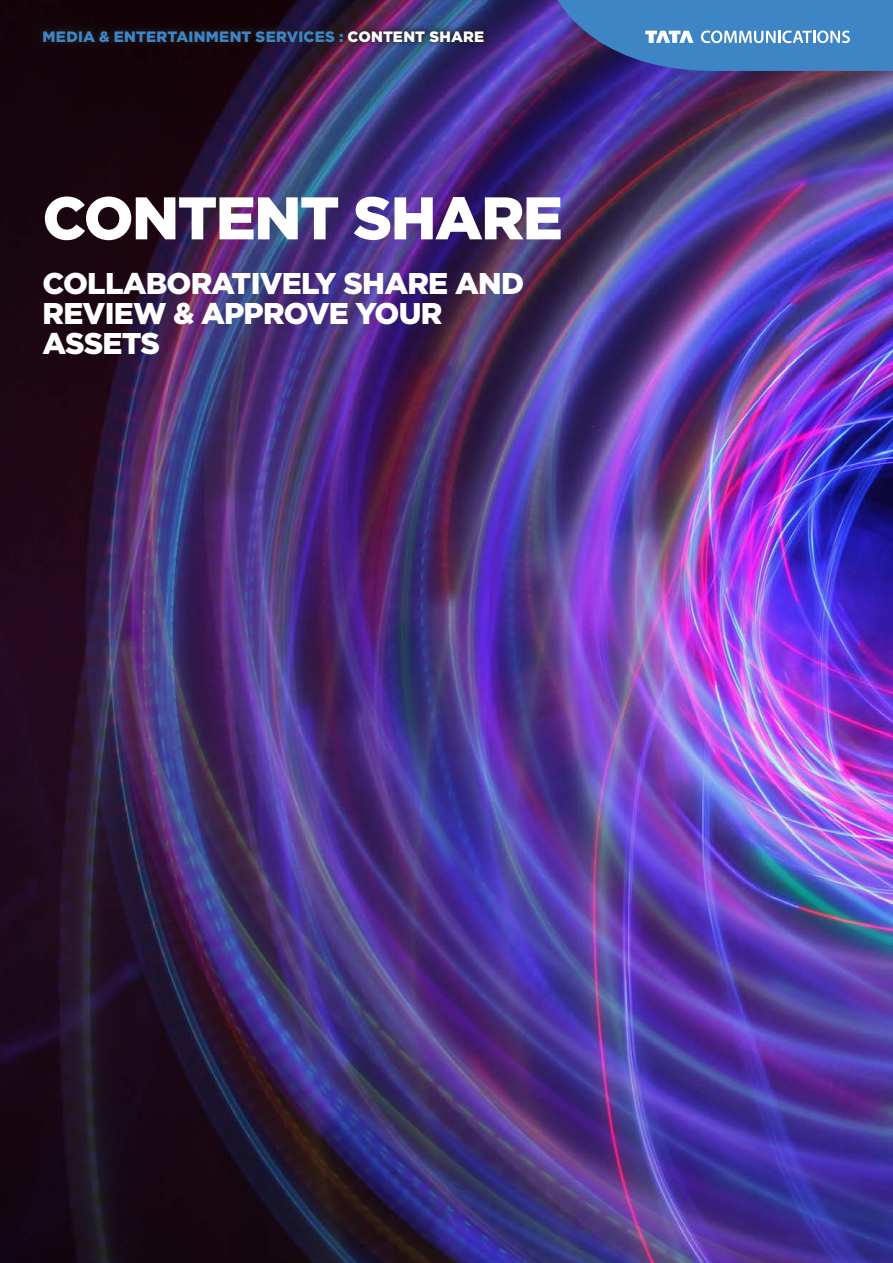
<style>
.page{position:relative;width:893px;height:1263px;background:#fff}
.page>*{position:absolute;margin:0;border:0;box-sizing:border-box;transform-origin:0 0}
.t1{font:900 60px "Gotham";letter-spacing:-.025em;color:#fff}
.t2{font:900 30px/30px "Gotham";letter-spacing:-.025em;color:#fff}
.t3{font:900 15px "Gotham";letter-spacing:.015em;color:#3e85c5}
.s1{color:#fff}
</style>
<div class="page">
<img style="left:0;top:0;width:893px;height:1263px">
<svg style="left:553px;top:0;width:340px;height:71px;background:#487dbc"></svg>
<div style="left:37px;top:25px;width:453px;height:23px;background:#231f20;opacity:.6"></div>
<p class="t3" style="left:43px;top:26px;width:443px">MEDIA &amp; ENTERTAINMENT SERVICES : <span class="s1">CONTENT SHARE</span></p>
<h1 class="t1" style="left:43px;top:177px;width:522px">CONTENT SHARE</h1>
<p class="t2" style="left:43px;top:268px;width:483px">COLLABORATIVELY SHARE AND<br>REVIEW &amp; APPROVE YOUR<br>ASSETS</p>
</div>
